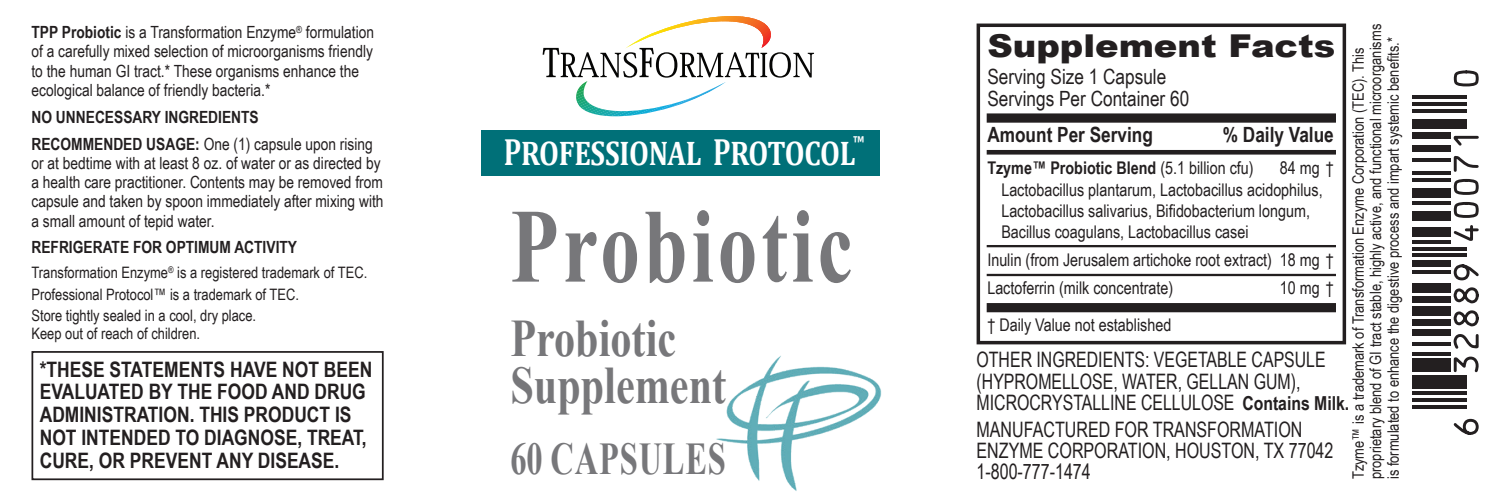
<style>
.page{position:relative;width:1512px;height:504px;background:#fff}
.page>*{position:absolute;margin:0;border:0;box-sizing:border-box;transform-origin:0 0}
.t1{font:700 105.35px "Times New Roman";letter-spacing:.05em;color:#77777a;scale:.75 1}
.t2{font:700 52.85px/46.6px "Times New Roman";color:#77777a;scale:.8 1}
.t3{font:700 45.5px "Times New Roman";letter-spacing:.025em;color:#77777a;scale:.71 1}
.t4{font:700 34.3px "Cambria";letter-spacing:-.01em;color:#fff;scale:.83 1}
.t5{font:900 31.5px "Arial";color:#231f20;scale:1.12 1}
.t6{font:700 22.05px "Cambria";color:#fff;scale:.75 1}
.t7{font:700 21.35px/22.8px "Arial Narrow";color:#231f20}
.t8{font:21.35px/21.3px "Arial Narrow";color:#231f20;scale:.91 1}
.t9{font:21.35px/21.3px "Arial Narrow";color:#231f20;scale:.92 1}
.t10{font:21px "Arial Narrow";color:#231f20}
.t11{font:700 21px "Arial Narrow";color:#231f20}
.t12{font:17.5px/21.3px "Arial Narrow";color:#231f20}
.t13{font:700 17.5px "Arial Narrow";color:#231f20}
.t14{font:16.8px/19.2px "Arial Narrow";color:#231f20}
.t15{font:700 16.8px "Arial Narrow";color:#231f20}
.t16{font:15.75px/17.5px "Arial Narrow";color:#231f20}
.s1{font-weight:700}
.s2{font-size:38.15px}
.s3{font-weight:400}
.s4{font-weight:700;font-size:19.25px}
</style>
<div class="page">
<img style="left:716px;top:355px;width:166px;height:136px">
<div style="left:481px;top:131px;width:398px;height:45px;background:#007078"></div>
<svg style="left:543px;top:16px;width:271px;height:101px"></svg>
<hr style="left:1412px;top:405px;width:55px;height:3px;background:#231f20">
<hr style="left:1412px;top:398px;width:55px;height:4px;background:#231f20">
<hr style="left:1412px;top:392px;width:55px;height:3px;background:#231f20">
<div style="left:1412px;top:375px;width:55px;height:13px;background:#231f20"></div>
<div style="left:1412px;top:359px;width:38px;height:13px;background:#231f20"></div>
<hr style="left:1412px;top:352px;width:38px;height:4px;background:#231f20">
<hr style="left:1412px;top:342px;width:38px;height:4px;background:#231f20">
<div style="left:1412px;top:329px;width:38px;height:7px;background:#231f20"></div>
<div style="left:1412px;top:319px;width:38px;height:7px;background:#231f20"></div>
<div style="left:1412px;top:306px;width:38px;height:10px;background:#231f20"></div>
<div style="left:1412px;top:296px;width:38px;height:7px;background:#231f20"></div>
<div style="left:1412px;top:283px;width:38px;height:10px;background:#231f20"></div>
<hr style="left:1412px;top:270px;width:38px;height:3px;background:#231f20">
<div style="left:1412px;top:260px;width:38px;height:7px;background:#231f20"></div>
<hr style="left:1412px;top:254px;width:55px;height:3px;background:#231f20">
<hr style="left:1412px;top:247px;width:55px;height:3px;background:#231f20">
<hr style="left:1412px;top:240px;width:38px;height:4px;background:#231f20">
<div style="left:1412px;top:227px;width:38px;height:10px;background:#231f20"></div>
<div style="left:1412px;top:211px;width:38px;height:10px;background:#231f20"></div>
<hr style="left:1412px;top:201px;width:38px;height:3px;background:#231f20">
<div style="left:1412px;top:188px;width:38px;height:10px;background:#231f20"></div>
<hr style="left:1412px;top:178px;width:38px;height:3px;background:#231f20">
<hr style="left:1412px;top:171px;width:38px;height:4px;background:#231f20">
<hr style="left:1412px;top:158px;width:38px;height:4px;background:#231f20">
<div style="left:1412px;top:145px;width:38px;height:7px;background:#231f20"></div>
<div style="left:1412px;top:132px;width:38px;height:7px;background:#231f20"></div>
<div style="left:1412px;top:119px;width:55px;height:10px;background:#231f20"></div>
<hr style="left:1412px;top:109px;width:55px;height:3px;background:#231f20">
<hr style="left:1412px;top:102px;width:55px;height:4px;background:#231f20">
<hr style="left:1412px;top:96px;width:55px;height:3px;background:#231f20">
<svg style="left:1451px;top:70px;width:28px;height:365px"></svg>
<div style="left:32px;top:351px;width:352px;height:129px;border:2px solid #231f20"></div>
<div style="left:977px;top:24px;width:369px;height:320px;border:4px solid #231f20"></div>
<div style="left:987px;top:150px;width:349px;height:5px;background:#231f20"></div>
<div style="left:987px;top:113px;width:349px;height:10px;background:#231f20"></div>
<hr style="left:987px;top:274px;width:349px;height:2px;background:#231f20">
<hr style="left:987px;top:245px;width:349px;height:2px;background:#231f20">
<div style="left:987px;top:303px;width:349px;height:9px;background:#231f20"></div>
<p class="t14" style="left:32px;top:22px;width:344px"><span class="s1">TPP Probiotic</span> is a Transformation Enzyme<sup>®</sup> formulation of a carefully mixed selection of microorganisms friendly to the human GI tract.* These organisms enhance the ecological balance of friendly bacteria.*</p>
<p class="t15" style="left:32px;top:104px;width:229px">NO UNNECESSARY INGREDIENTS</p>
<p class="t14" style="left:32px;top:133px;width:354px"><span class="s1">RECOMMENDED USAGE:</span> One (1) capsule upon rising or at bedtime with at least 8 oz. of water or as directed by a health care practitioner. Contents may be removed from capsule and taken by spoon immediately after mixing with a small amount of tepid water.</p>
<p class="t15" style="left:32px;top:235px;width:267px">REFRIGERATE FOR OPTIMUM ACTIVITY</p>
<p class="t16" style="left:32px;top:264px;width:337px">Transformation Enzyme<sup>®</sup> is a registered trademark of TEC.</p>
<p class="t16" style="left:32px;top:285px;width:269px">Professional Protocol™ is a trademark of TEC.</p>
<p class="t16" style="left:32px;top:307px;width:226px">Store tightly sealed in a cool, dry place.<br>Keep out of reach of children.</p>
<p class="t7" style="left:40px;top:357px;width:334px">*THESE STATEMENTS HAVE NOT BEEN<br>EVALUATED BY THE FOOD AND DRUG<br>ADMINISTRATION. THIS PRODUCT IS<br>NOT INTENDED TO DIAGNOSE, TREAT,<br>CURE, OR PREVENT ANY DISEASE.</p>
<p class="t6" style="left:853px;top:128px;width:17px">™</p>
<p class="t4" style="left:504px;top:129px;width:425px"><span class="s2">P</span>ROFESSIONAL <span class="s2">P</span>ROTOCOL</p>
<p class="t1" style="left:510px;top:170px;width:458px">Probiotic</p>
<p class="t2" style="left:510px;top:314px;width:271px">Probiotic<br>Supplement</p>
<p class="t3" style="left:510px;top:426px;width:305px">60 CAPSULES</p>
<p class="t16" style="left:1349px;top:479px;width:457px;rotate:-90deg">Tzyme™ is a trademark of Transformation Enzyme Corporation (TEC). This proprietary blend of GI tract stable, highly active, and functional microorganisms is formulated to enhance the digestive process and impart systemic benefits.*</p>
<p class="t5" style="left:987px;top:23px;width:312px">Supplement Facts</p>
<p class="t10" style="left:987px;top:61px;width:180px">Serving Size 1 Capsule</p>
<p class="t10" style="left:987px;top:83px;width:203px">Servings Per Container 60</p>
<p class="t11" style="left:987px;top:119px;width:167px">Amount Per Serving</p>
<p class="t11" style="left:1223px;top:119px;width:113px">% Daily Value</p>
<p class="t13" style="left:987px;top:155px;width:268px">Tzyme™ Probiotic Blend <span class="s3">(5.1 billion cfu)</span></p>
<p class="t12" style="left:1280px;top:157px;width:55px">84 mg †</p>
<p class="t12" style="left:1001px;top:178px;width:323px">Lactobacillus plantarum, Lactobacillus acidophilus,<br>Lactobacillus salivarius, Bifidobacterium longum,<br>Bacillus coagulans, Lactobacillus casei</p>
<p class="t12" style="left:987px;top:249px;width:348px">Inulin (from Jerusalem artichoke root extract) 18 mg †</p>
<p class="t12" style="left:987px;top:276px;width:187px">Lactoferrin (milk concentrate)</p>
<p class="t12" style="left:1280px;top:276px;width:55px">10 mg †</p>
<p class="t12" style="left:987px;top:314px;width:186px">† Daily Value not established</p>
<p class="t8" style="left:977px;top:348px;width:411px">OTHER INGREDIENTS: VEGETABLE CAPSULE (HYPROMELLOSE, WATER, GELLAN GUM),<br>MICROCRYSTALLINE CELLULOSE <span class="s4">Contains Milk.</span></p>
<p class="t9" style="left:977px;top:418px;width:389px">MANUFACTURED FOR TRANSFORMATION<br>ENZYME CORPORATION, HOUSTON, TX 77042<br>1-800-777-1474</p>
</div>
